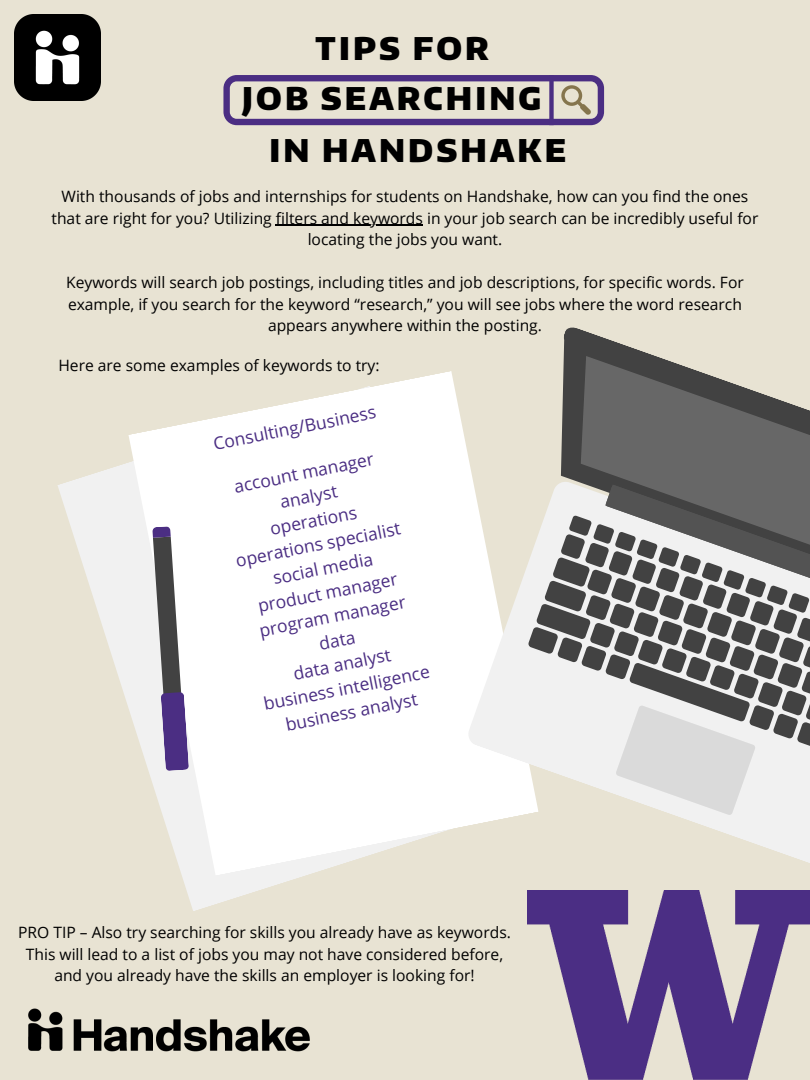
<style>
.page{position:relative;width:810px;height:1080px;background:#e8e3d3}
.page>*{position:absolute;margin:0;border:0;box-sizing:border-box;transform-origin:0 0}
.t1{font:900 31.25px "Encode Sans Normal";letter-spacing:.1em;color:#000}
.t2{font:17.5px "Open Sans";color:#4b2e83}
.t3{font:15.62px/21.6px "Open Sans";color:#000;text-align:center}
</style>
<div class="page">
<svg style="left:57px;top:463px;width:246px;height:448px"></svg>
<svg style="left:128px;top:371px;width:345px;height:505px;background:#fbfaf8"></svg>
<svg style="left:465px;top:478px;width:345px;height:398px"></svg>
<svg style="left:517px;top:327px;width:138px;height:303px"></svg>
<svg style="left:552px;top:356px;width:258px;height:129px;fill:#676767"></svg>
<svg style="left:527px;top:485px;width:283px;height:331px"></svg>
<svg style="left:152px;top:526px;width:37px;height:245px;background:#9b95a7"></svg>
<img style="left:28px;top:1008px;width:282px;height:44px">
<img style="left:528px;top:890px;width:282px;height:190px">
<svg style="left:223px;top:75px;width:381px;height:50px"></svg>
<img style="left:15px;top:15px;width:85px;height:85px">
<hr style="left:276px;top:225px;width:147px;height:1px;background:#000">
<p class="t1" style="left:315px;top:28px;width:175px">TIPS FOR</p>
<p class="t1" style="left:242px;top:78px;width:301px">JOB SEARCHING</p>
<p class="t1" style="left:270px;top:130px;width:298px">IN HANDSHAKE</p>
<p class="t3" style="left:52px;top:185px;width:708px">With thousands of jobs and internships for students on Handshake, how can you find the ones that are right for you? Utilizing filters and keywords in your job search can be incredibly useful for locating the jobs you want.</p>
<p class="t3" style="left:66px;top:272px;width:679px">Keywords will search job postings, including titles and job descriptions, for specific words. For example, if you search for the keyword “research,” you will see jobs where the word research appears anywhere within the posting.</p>
<p class="t3" style="left:58px;top:355px;width:323px">Here are some examples of keywords to try:</p>
<p class="t2" style="left:211px;top:431px;width:167px;rotate:-11deg">Consulting/Business</p>
<p class="t2" style="left:232px;top:474px;width:144px;rotate:-11deg">account manager</p>
<p class="t2" style="left:278px;top:490px;width:59px;rotate:-11deg">analyst</p>
<p class="t2" style="left:268px;top:517px;width:90px;rotate:-11deg">operations</p>
<p class="t2" style="left:234px;top:548px;width:169px;rotate:-11deg">operations specialist</p>
<p class="t2" style="left:271px;top:566px;width:103px;rotate:-11deg">social media</p>
<p class="t2" style="left:256px;top:594px;width:143px;rotate:-11deg">product manager</p>
<p class="t2" style="left:257px;top:618px;width:150px;rotate:-11deg">program manager</p>
<p class="t2" style="left:317px;top:631px;width:38px;rotate:-11deg">data</p>
<p class="t2" style="left:291px;top:661px;width:100px;rotate:-11deg">data analyst</p>
<p class="t2" style="left:262px;top:692px;width:170px;rotate:-11deg">business intelligence</p>
<p class="t2" style="left:283px;top:712px;width:135px;rotate:-11deg">business analyst</p>
<p class="t3" style="left:18px;top:921px;width:494px">PRO TIP – Also try searching for skills you already have as keywords.<br>This will lead to a list of jobs you may not have considered before, and you already have the skills an employer is looking for!</p>
</div>
